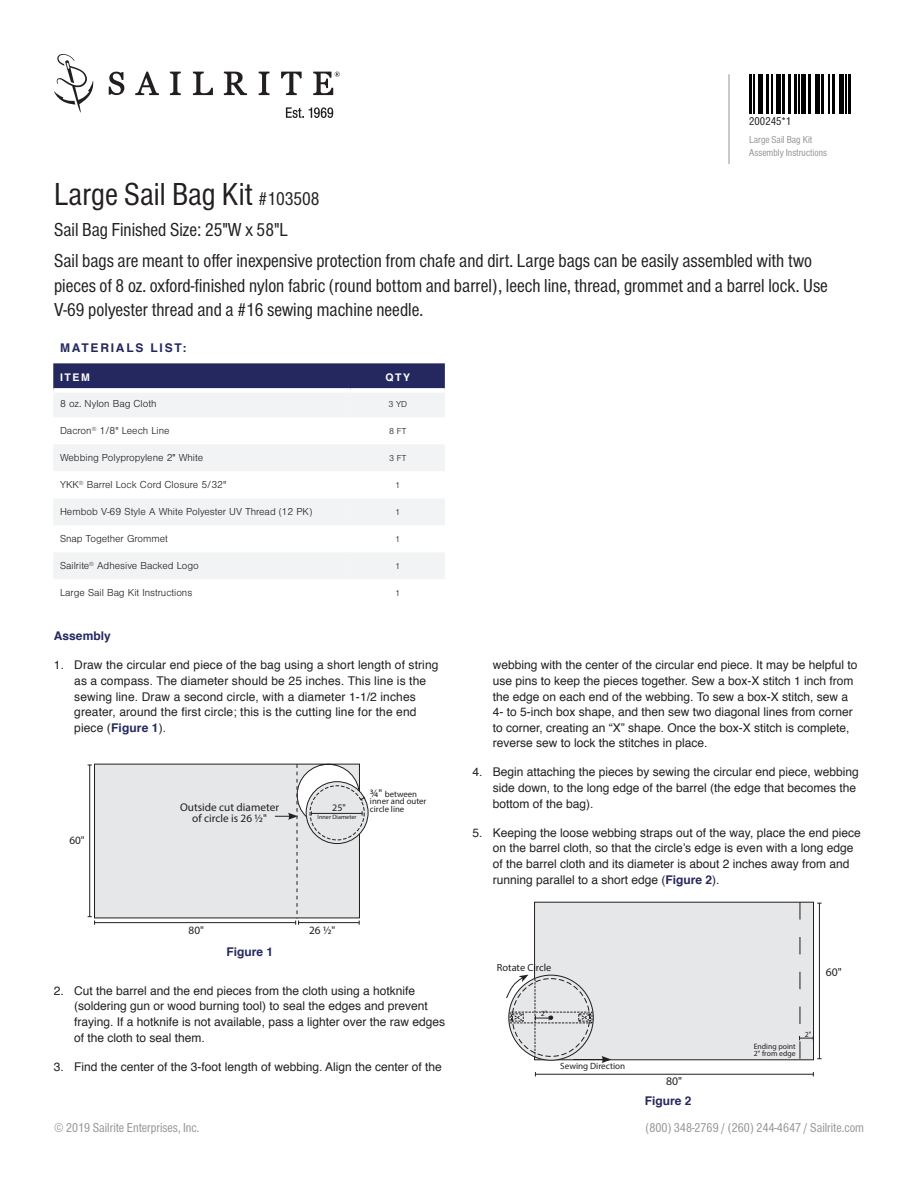
<style>
.page{position:relative;width:918px;height:1188px;background:#fff}
.page>*{position:absolute;margin:0;border:0;box-sizing:border-box;transform-origin:0 0}
.t1{font:33px "Nimbus San Con";color:#231f20}
.Lead-In{font:19.5px/24.3px "Nimbus San Con";color:#231f20}
.t2{font:13.5px "Nimbus San Con";color:#939598}
.t3{font:12px/15.6px "Helvetica";color:#231f20}
.Copy_9pt__default{font:700 12px "Helvetica";color:#24285e}
.table_head___white{font:700 12px "Helvetica";letter-spacing:.15em;color:#22275d}
.Barcode_Number{font:12px "Nimbus San Con";color:#231f20}
.Body_Copy{font:11.7px "Myriad Pro";color:#231f20}
.Body_Copy-2{font:11.25px/11.2px "Myriad Pro";color:#231f20;text-align:center}
.t4{font:300 10.5px "Nimbus San";color:#231f20}
.Barcode_Title{font:10.5px/12.6px "Nimbus San Con";color:#939598}
.table_head___white-2{font:700 10.5px "Helvetica";letter-spacing:.15em;color:#fff}
.Body_Copy-3{font:10.35px "Myriad Pro";color:#231f20}
.Body_Copy-4{font:10.05px "Myriad Pro";color:#231f20}
.Body_Copy-5{font:9.15px "Myriad Pro";color:#231f20}
.t5{font:300 9px "Nimbus San";color:#231f20}
.Body_Copy-6{font:8.7px/7.5px "Myriad Pro";color:#231f20}
.Body_Copy-7{font:7.8px/7.8px "Myriad Pro";color:#231f20}
.Body_Copy-8{font:6.3px "Myriad Pro";color:#231f20}
.s1{font-size:19.5px}
.s2{font-family:"Nimbus San Con";font-weight:400}
.s3{font-weight:700;color:#24285e}
.s4{font-size:11.25px}
</style>
<div class="page">
<svg style="left:259px;top:72px;width:11px;height:23px"></svg>
<svg style="left:170px;top:72px;width:11px;height:23px"></svg>
<svg style="left:109px;top:72px;width:15px;height:23px"></svg>
<svg style="left:224px;top:72px;width:23px;height:23px"></svg>
<svg style="left:135px;top:72px;width:24px;height:23px"></svg>
<svg style="left:193px;top:72px;width:20px;height:23px"></svg>
<svg style="left:281px;top:72px;width:21px;height:23px"></svg>
<svg style="left:54px;top:54px;width:40px;height:59px"></svg>
<svg style="left:286px;top:107px;width:47px;height:11px"></svg>
<svg style="left:313px;top:72px;width:27px;height:23px"></svg>
<hr style="left:729px;top:75px;width:1px;height:89px;background:#939598">
<svg style="left:88px;top:764px;width:278px;height:161px;background:#e0e1e3"></svg>
<div style="left:535px;top:902px;width:279px;height:158px;background:#e6e7e9"></div>
<div style="left:534px;top:902px;width:280px;height:158px;border:1px solid #231f20"></div>
<svg style="left:509px;top:975px;width:84px;height:85px"></svg>
<div style="left:512px;top:979px;width:78px;height:77px;background:#e6e7e9;border-radius:50%"></div>
<svg style="left:511px;top:1014px;width:13px;height:7px"></svg>
<svg style="left:578px;top:1014px;width:13px;height:7px"></svg>
<svg style="left:535px;top:979px;width:18px;height:78px"></svg>
<hr style="left:573px;top:1059px;width:31px;height:1px;background:#231f20">
<svg style="left:602px;top:1056px;width:9px;height:7px"></svg>
<hr style="left:535px;top:1074px;width:278px;height:1px;background:#231f20">
<svg style="left:799px;top:902px;width:23px;height:157px"></svg>
<svg style="left:506px;top:975px;width:23px;height:24px"></svg>
<hr style="left:749px;top:74px;width:3px;height:40px;background:#000">
<hr style="left:754px;top:74px;width:1px;height:40px;background:#000">
<div style="left:758px;top:74px;width:5px;height:40px;background:#000"></div>
<hr style="left:766px;top:74px;width:3px;height:40px;background:#000">
<hr style="left:772px;top:74px;width:1px;height:40px;background:#000">
<div style="left:776px;top:74px;width:5px;height:40px;background:#000"></div>
<hr style="left:782px;top:74px;width:3px;height:40px;background:#000">
<hr style="left:788px;top:74px;width:3px;height:40px;background:#000">
<hr style="left:794px;top:74px;width:3px;height:40px;background:#000">
<hr style="left:799px;top:74px;width:1px;height:40px;background:#000">
<hr style="left:802px;top:74px;width:4px;height:40px;background:#000">
<hr style="left:808px;top:74px;width:3px;height:40px;background:#000">
<div style="left:815px;top:74px;width:5px;height:40px;background:#000"></div>
<hr style="left:821px;top:74px;width:3px;height:40px;background:#000">
<hr style="left:829px;top:74px;width:1px;height:40px;background:#000">
<hr style="left:832px;top:74px;width:3px;height:40px;background:#000">
<div style="left:839px;top:74px;width:5px;height:40px;background:#000"></div>
<hr style="left:845px;top:74px;width:2px;height:40px;background:#000">
<hr style="left:848px;top:74px;width:3px;height:40px;background:#000">
<div style="left:53px;top:363px;width:392px;height:25px;background:#24285e"></div>
<svg style="left:54px;top:393px;width:391px;height:78px;fill:#f2f3f4"></svg>
<svg style="left:54px;top:499px;width:391px;height:80px;fill:#f2f3f4"></svg>
<p class="Barcode_Number" style="left:749px;top:115px;width:43px">200245*1</p>
<p class="Barcode_Title" style="left:749px;top:133px;width:79px">Large Sail Bag Kit<br>Assembly Instructions</p>
<p class="t1" style="left:54px;top:176px;width:267px">Large Sail Bag Kit <span class="s1">#103508</span></p>
<p class="Lead-In" style="left:54px;top:218px;width:236px">Sail Bag Finished Size: 25"W x 58"L</p>
<p class="Lead-In" style="left:54px;top:249px;width:775px">Sail bags are meant to offer inexpensive protection from chafe and dirt. Large bags can be easily assembled with two pieces of 8 oz. oxford-finished nylon fabric (round bottom and barrel), leech line, thread, grommet and a barrel lock. Use<br>V-69 polyester thread and a #16 sewing machine needle.</p>
<p class="table_head___white" style="left:60px;top:338px;width:128px">MATERIALS LIST:</p>
<p class="table_head___white-2" style="left:60px;top:369px;width:31px">ITEM</p>
<p class="table_head___white-2" style="left:386px;top:369px;width:26px">QTY</p>
<p class="t4" style="left:60px;top:398px;width:98px">8 oz. Nylon Bag Cloth</p>
<p class="t5" style="left:388px;top:399px;width:20px">3 YD</p>
<p class="t4" style="left:60px;top:425px;width:111px">Dacron<sup>®</sup> 1/8" Leech Line</p>
<p class="t5" style="left:389px;top:426px;width:19px">8 FT</p>
<p class="t4" style="left:60px;top:452px;width:145px">Webbing Polypropylene 2<span class="s2">"</span> White</p>
<p class="t5" style="left:389px;top:453px;width:19px">3 FT</p>
<p class="t4" style="left:60px;top:479px;width:168px">YKK<sup>®</sup> Barrel Lock Cord Closure 5/32"</p>
<p class="t5" style="left:395px;top:480px;width:7px">1</p>
<p class="t4" style="left:60px;top:506px;width:254px">Hembob V-69 Style A White Polyester UV Thread (12 PK)</p>
<p class="t5" style="left:395px;top:507px;width:7px">1</p>
<p class="t4" style="left:60px;top:533px;width:109px">Snap Together Grommet</p>
<p class="t5" style="left:395px;top:534px;width:7px">1</p>
<p class="t4" style="left:60px;top:560px;width:140px">Sailrite<sup>®</sup> Adhesive Backed Logo</p>
<p class="t5" style="left:395px;top:561px;width:7px">1</p>
<p class="t4" style="left:60px;top:587px;width:134px">Large Sail Bag Kit Instructions</p>
<p class="t5" style="left:395px;top:588px;width:7px">1</p>
<p class="Copy_9pt__default" style="left:54px;top:626px;width:58px">Assembly</p>
<p class="t3" style="left:74px;top:658px;width:366px;text-indent:-20px">1. Draw the circular end piece of the bag using a short length of string as a compass. The diameter should be 25 inches. This line is the sewing line. Draw a second circle, with a diameter 1-1/2 inches greater, around the first circle; this is the cutting line for the end piece (<span class="s3">Figure 1</span>).</p>
<p class="Body_Copy-2" style="left:69px;top:835px;width:17px">60"</p>
<p class="Body_Copy-2" style="left:180px;top:801px;width:100px">Outside cut diameter of circle is 26 ½"</p>
<p class="Body_Copy-4" style="left:332px;top:802px;width:15px">25"</p>
<p class="Body_Copy-8" style="left:317px;top:813px;width:41px">Inner Diameter</p>
<p class="Body_Copy-6" style="left:370px;top:790px;width:58px"><span class="s4">¾"</span> between inner and outer circle line</p>
<p class="Body_Copy-2" style="left:189px;top:925px;width:17px">80"</p>
<p class="Body_Copy-2" style="left:309px;top:925px;width:28px">26 ½"</p>
<p class="Copy_9pt__default" style="left:226px;top:942px;width:48px">Figure 1</p>
<p class="t3" style="left:74px;top:983px;width:372px;text-indent:-20px">2. Cut the barrel and the end pieces from the cloth using a hotknife (soldering gun or wood burning tool) to seal the edges and prevent fraying. If a hotknife is not available, pass a lighter over the raw edges of the cloth to seal them.</p>
<p class="t3" style="left:54px;top:1059px;width:389px">3. Find the center of the 3-foot length of webbing. Align the center of the</p>
<p class="t3" style="left:493px;top:658px;width:366px">webbing with the center of the circular end piece. It may be helpful to use pins to keep the pieces together. Sew a box-X stitch 1 inch from the edge on each end of the webbing. To sew a box-X stitch, sew a 4- to 5-inch box shape, and then sew two diagonal lines from corner to corner, creating an “X” shape. Once the box-X stitch is complete, reverse sew to lock the stitches in place.</p>
<p class="t3" style="left:493px;top:765px;width:368px;text-indent:-20px">4. Begin attaching the pieces by sewing the circular end piece, webbing side down, to the long edge of the barrel (the edge that becomes the bottom of the bag).</p>
<p class="t3" style="left:493px;top:825px;width:370px;text-indent:-20px">5. Keeping the loose webbing straps out of the way, place the end piece on the barrel cloth, so that the circle’s edge is even with a long edge of the barrel cloth and its diameter is about 2 inches away from and running parallel to a short edge (<span class="s3">Figure 2</span>).</p>
<p class="Body_Copy-3" style="left:497px;top:961px;width:56px">Rotate Circle</p>
<p class="Body_Copy-7" style="left:541px;top:1009px;width:8px">2"</p>
<p class="Body_Copy-5" style="left:560px;top:1060px;width:66px">Sewing Direction</p>
<p class="Body_Copy" style="left:666px;top:1074px;width:17px">80"</p>
<p class="Copy_9pt__default" style="left:645px;top:1091px;width:48px">Figure 2</p>
<p class="Body_Copy" style="left:826px;top:965px;width:17px">60"</p>
<p class="Body_Copy-7" style="left:754px;top:1042px;width:44px">Ending point<br>2" from edge</p>
<p class="Body_Copy-7" style="left:805px;top:1030px;width:8px">2"</p>
<p class="t2" style="left:54px;top:1120px;width:147px">© 2019 Sailrite Enterprises, Inc.</p>
<p class="t2" style="left:645px;top:1120px;width:220px">(800) 348-2769 / (260) 244-4647 / Sailrite.com</p>
</div>
